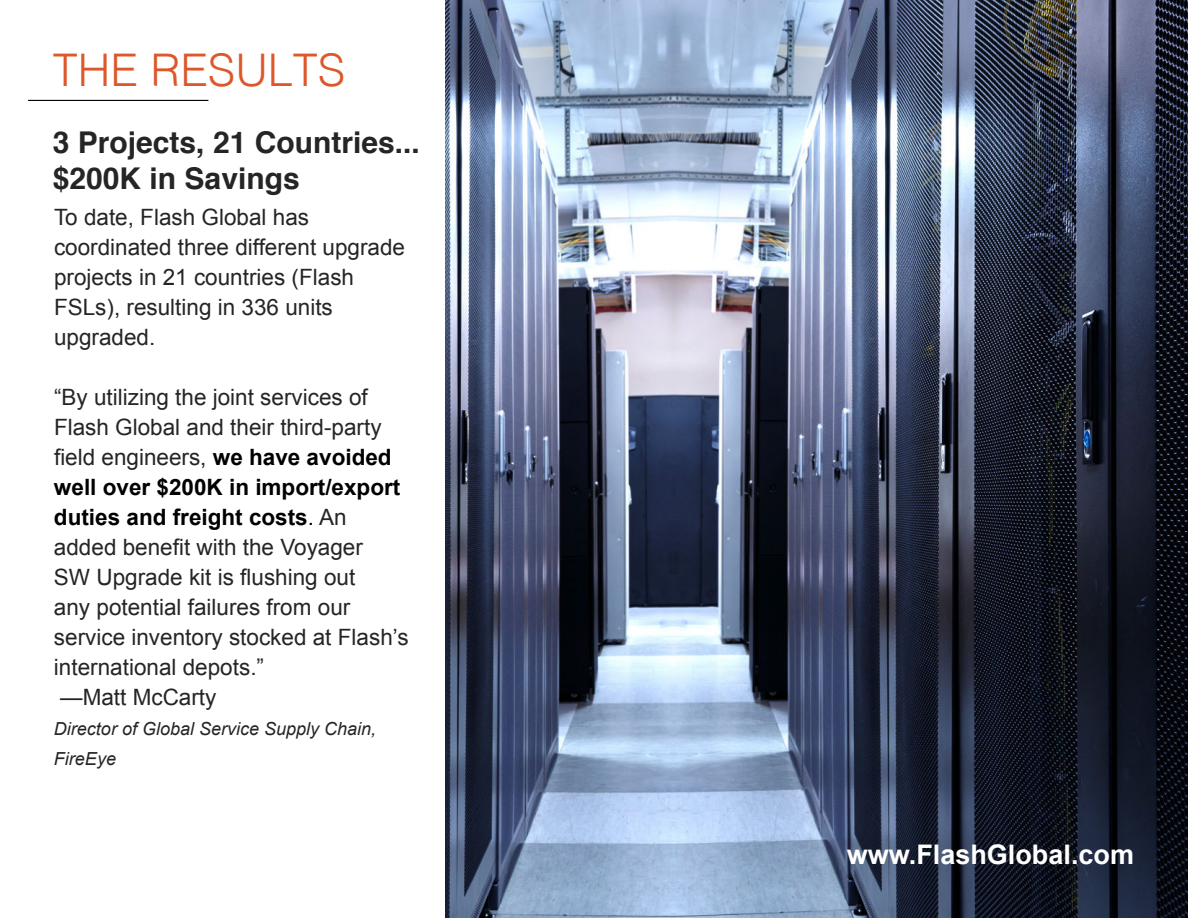
<style>
.page{position:relative;width:1188px;height:918px;background:#fff}
.page>*{position:absolute;margin:0;border:0;box-sizing:border-box;transform-origin:0 0}
.t1{font:300 45px "Helvetica";color:#dc582a}
.t2{font:700 30px/36px "Helvetica";color:#252525}
.t3{font:700 27px "Arial";color:#fff}
.t4{font:22.5px/30px "Arial";color:#252525}
.t5{font:italic 18px/30px "Arial";color:#252525}
.s1{font-weight:700;color:#000}
.s2{color:#000}
</style>
<div class="page">
<hr style="left:28px;top:100px;width:180px;height:1px;background:#000">
<img style="left:446px;top:0;width:742px;height:918px">
<h1 class="t1" style="left:53px;top:53px;width:294px">THE RESULTS</h1>
<h2 class="t2" style="left:53px;top:127px;width:368px">3 Projects, 21 Countries... $200K in Savings</h2>
<p class="t4" style="left:54px;top:204px;width:353px">To date, Flash Global has coordinated three different upgrade projects in 21 countries (Flash<br>FSLs), resulting in 336 units upgraded.</p>
<p class="t4" style="left:54px;top:384px;width:356px">“By utilizing the joint services of<br>Flash Global and their third-party field engineers, <span class="s1">we have avoided well over $200K in import/export duties and freight costs</span><span class="s2">.</span> An added benefit with the Voyager<br>SW Upgrade kit is flushing out<br>any potential failures from our service inventory stocked at Flash’s international depots.”<br>—Matt McCarty</p>
<p class="t5" style="left:54px;top:716px;width:324px">Director of Global Service Supply Chain,<br>FireEye</p>
<p class="t3" style="left:847px;top:843px;width:289px">www.FlashGlobal.com</p>
</div>
